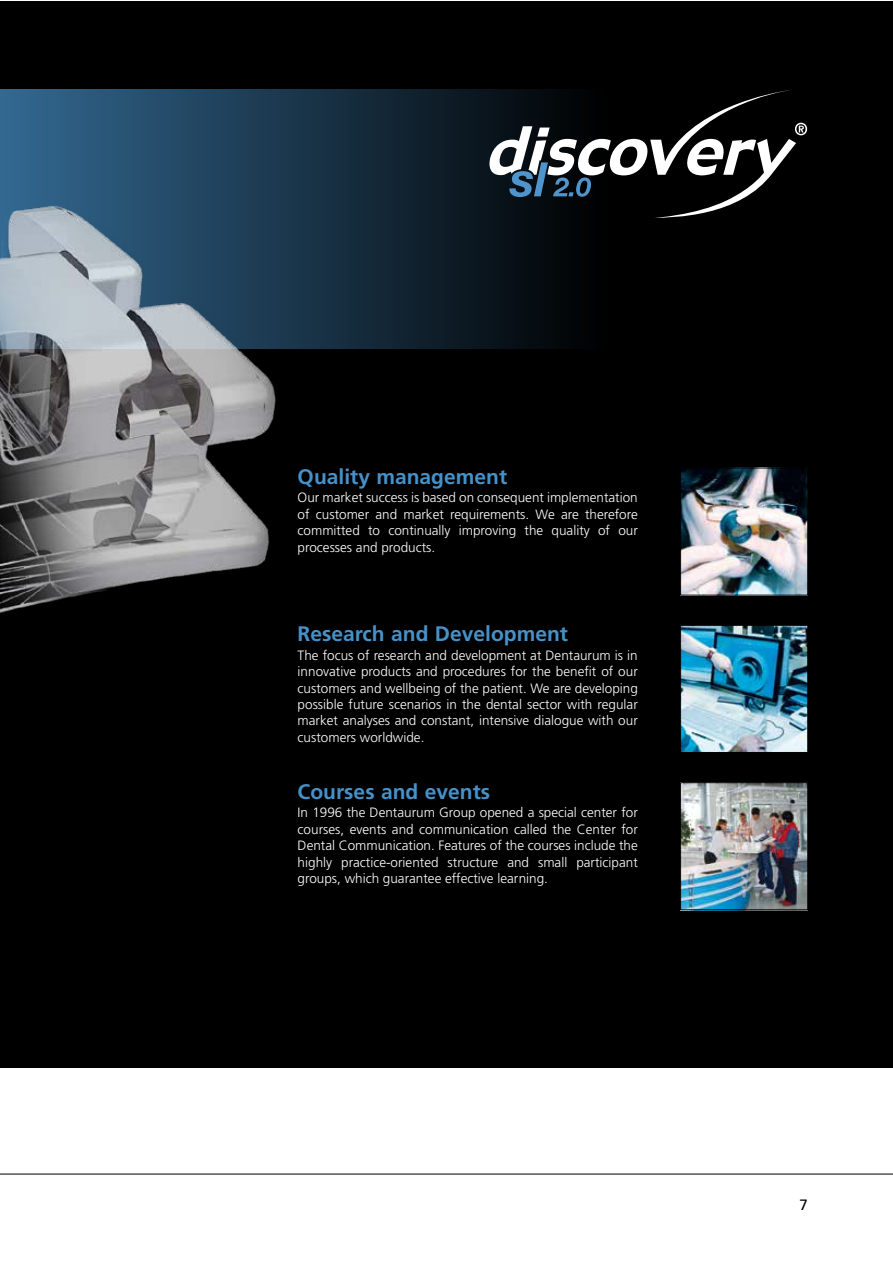
<style>
.page{position:relative;width:893px;height:1263px;background:#fff}
.page>*{position:absolute;margin:0;border:0;box-sizing:border-box;transform-origin:0 0}
.t1{font:700 21px "Frutiger LT Std";color:#4791c9}
.t2{font:15px "Frutiger LT Std";color:#000}
.t3{font:300 13.5px/16.5px "Frutiger LT Std";color:#fff;text-align:justify}
</style>
<div class="page">
<hr style="left:0;top:1174px;width:892px;height:1px;background:#000">
<div style="left:0;top:1px;width:892px;height:1066px;background:#000"></div>
<div style="left:0;top:89px;width:731px;height:260px;background:linear-gradient(to right,#32668e,#000)"></div>
<img style="left:682px;top:784px;width:124px;height:124px">
<div style="left:680px;top:782px;width:128px;height:128px;border:1px solid #000"></div>
<img style="left:682px;top:627px;width:124px;height:124px">
<div style="left:680px;top:625px;width:128px;height:128px;border:1px solid #000"></div>
<img style="left:682px;top:470px;width:124px;height:123px">
<div style="left:680px;top:468px;width:128px;height:127px;border:1px solid #000"></div>
<img style="left:0;top:151px;width:313px;height:462px">
<svg style="left:489px;top:89px;width:318px;height:129px"></svg>
<h1 class="t1" style="left:298px;top:464px;width:211px">Quality management</h1>
<p class="t3" style="left:298px;top:489px;width:342px">Our market success is based on consequent implementation of customer and market requirements. We are therefore committed to continually improving the quality of our processes and products.</p>
<h1 class="t1" style="left:298px;top:621px;width:272px">Research and Development</h1>
<p class="t3" style="left:298px;top:647px;width:342px">The focus of research and development at Dentaurum is in innovative products and procedures for the benefit of our customers and wellbeing of the patient. We are developing possible future scenarios in the dental sector with regular market analyses and constant, intensive dialogue with our customers worldwide.</p>
<h1 class="t1" style="left:298px;top:779px;width:194px">Courses and events</h1>
<p class="t3" style="left:298px;top:804px;width:342px">In 1996 the Dentaurum Group opened a special center for courses, events and communication called the Center for Dental Communication. Features of the courses include the highly practice-oriented structure and small participant groups, which guarantee effective learning.</p>
<p class="t2" style="left:800px;top:1196px;width:10px">7</p>
</div>
